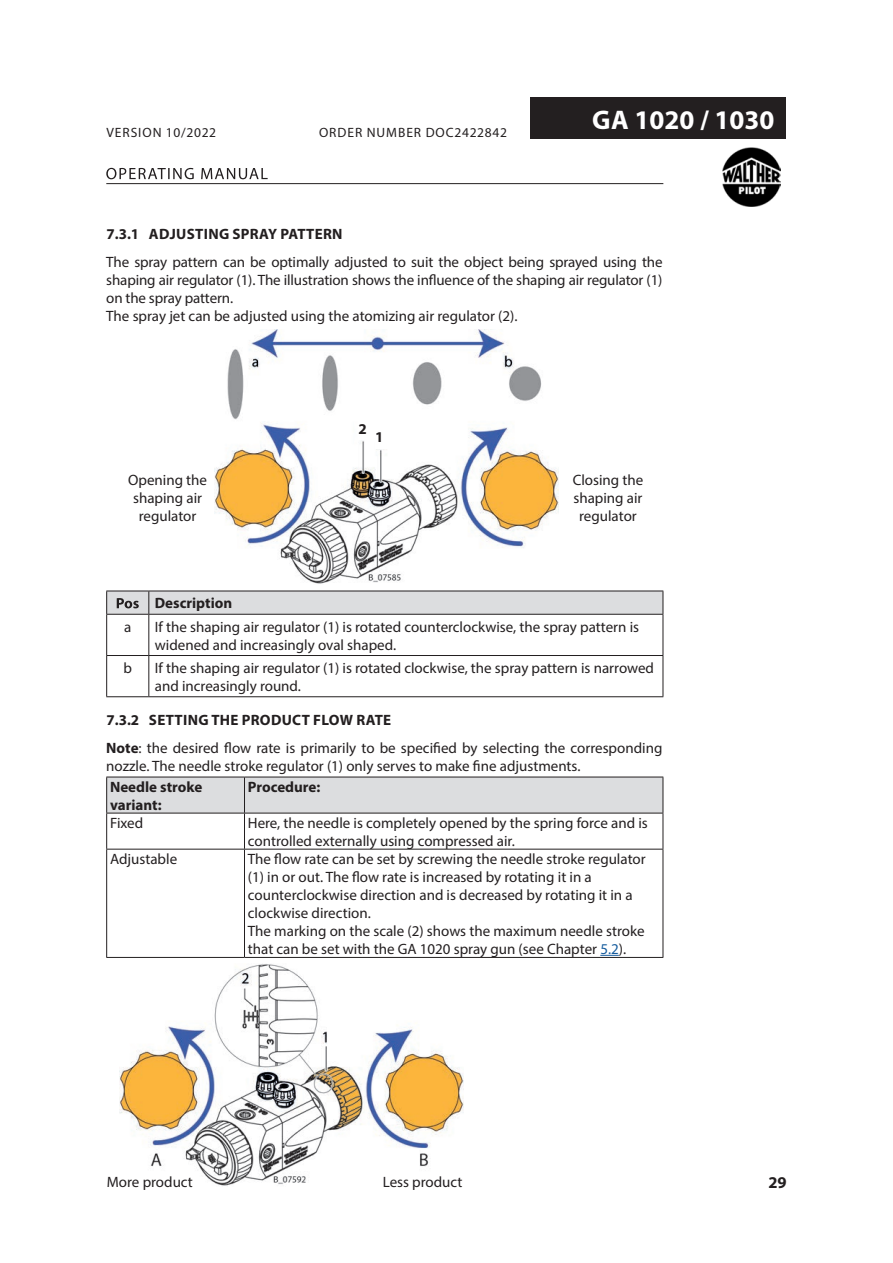
<style>
.page{position:relative;width:893px;height:1263px;background:#fff}
.page>*{position:absolute;margin:0;border:0;box-sizing:border-box;transform-origin:0 0}
.t1{font:700 27px "Myriad Pro";color:#fff}
.t2{font:700 16.5px "Myriad Pro";color:#231f20}
.Tabelle{font:15px/18px "Myriad Pro";color:#231f20}
._0Text{font:15px/18px "Myriad Pro";color:#231f20;text-align:justify}
.Tabelle-2{font:700 15px "Myriad Pro";letter-spacing:.02em;color:#231f20}
.Tabelle-3{font:700 15px/18px "Myriad Pro";color:#231f20}
._0Text_breit{font:15px "Myriad Pro";color:#231f20}
.Tabelle_zentriert{font:15px "Myriad Pro";color:#231f20}
.t3{font:13.5px "Myriad Pro";letter-spacing:.07em;color:#231f20}
.s1{font-weight:700}
.s2{color:#175d9e}
</style>
<div class="page">
<svg style="left:106px;top:168px;width:162px;height:11px"></svg>
<hr style="left:106px;top:183px;width:557px;height:1px;background:#231f20">
<div style="left:531px;top:98px;width:255px;height:41px;background:#231f20"></div>
<img style="left:722px;top:147px;width:59px;height:60px">
<img style="left:214px;top:329px;width:344px;height:255px">
<hr style="left:106px;top:614px;width:43px;height:1px;background:#231f20">
<hr style="left:106px;top:615px;width:1px;height:40px;background:#231f20">
<hr style="left:149px;top:614px;width:514px;height:1px;background:#231f20">
<hr style="left:148px;top:615px;width:1px;height:40px;background:#231f20">
<hr style="left:663px;top:615px;width:1px;height:40px;background:#231f20">
<hr style="left:106px;top:655px;width:43px;height:1px;background:#231f20">
<hr style="left:106px;top:656px;width:1px;height:40px;background:#231f20">
<hr style="left:149px;top:655px;width:514px;height:1px;background:#231f20">
<hr style="left:148px;top:656px;width:1px;height:40px;background:#231f20">
<hr style="left:663px;top:656px;width:1px;height:40px;background:#231f20">
<hr style="left:106px;top:696px;width:43px;height:1px;background:#231f20">
<hr style="left:149px;top:696px;width:514px;height:1px;background:#231f20">
<svg style="left:106px;top:591px;width:558px;height:23px;background:#d3d3d5"></svg>
<div style="left:107px;top:778px;width:556px;height:35px;background:#dcdddf"></div>
<hr style="left:106px;top:777px;width:138px;height:1px;background:#231f20">
<hr style="left:106px;top:777px;width:1px;height:36px;background:#231f20">
<hr style="left:244px;top:777px;width:419px;height:1px;background:#231f20">
<hr style="left:244px;top:777px;width:1px;height:36px;background:#231f20">
<hr style="left:663px;top:777px;width:1px;height:36px;background:#231f20">
<hr style="left:106px;top:813px;width:138px;height:1px;background:#231f20">
<hr style="left:106px;top:813px;width:1px;height:36px;background:#231f20">
<hr style="left:244px;top:813px;width:419px;height:1px;background:#231f20">
<hr style="left:244px;top:813px;width:1px;height:36px;background:#231f20">
<hr style="left:663px;top:813px;width:1px;height:36px;background:#231f20">
<hr style="left:106px;top:849px;width:138px;height:1px;background:#231f20">
<hr style="left:106px;top:849px;width:1px;height:108px;background:#231f20">
<hr style="left:244px;top:849px;width:419px;height:1px;background:#231f20">
<hr style="left:244px;top:849px;width:1px;height:108px;background:#231f20">
<hr style="left:663px;top:849px;width:1px;height:108px;background:#231f20">
<hr style="left:106px;top:957px;width:138px;height:1px;background:#231f20">
<hr style="left:244px;top:957px;width:419px;height:1px;background:#231f20">
<svg style="left:600px;top:955px;width:19px;height:1px"></svg>
<img style="left:119px;top:964px;width:344px;height:222px">
<div style="left:375px;top:427px;width:17px;height:22px;background:#fff"></div>
<div style="left:359px;top:419px;width:17px;height:21px;background:#fff"></div>
<p class="t3" style="left:106px;top:125px;width:111px">VERSION 10/2022</p>
<p class="t3" style="left:319px;top:125px;width:189px">ORDER NUMBER DOC2422842</p>
<h1 class="t1" style="left:592px;top:102px;width:184px">GA 1020 / 1030</h1>
<p class="Tabelle-2" style="left:106px;top:225px;width:238px">7.3.1 ADJUSTING SPRAY PATTERN</p>
<p class="_0Text" style="left:106px;top:253px;width:558px">The spray pattern can be optimally adjusted to suit the object being sprayed using the shaping air regulator (1). The illustration shows the influence of the shaping air regulator (1) on the spray pattern.</p>
<p class="_0Text" style="left:106px;top:307px;width:413px">The spray jet can be adjusted using the atomizing air regulator (2).</p>
<p class="Tabelle" style="left:128px;top:470px;width:80px;text-align:center">Opening the shaping air regulator</p>
<p class="Tabelle-3" style="left:155px;top:594px;width:79px">Description</p>
<p class="Tabelle-3" style="left:359px;top:419px;width:10px">2</p>
<p class="Tabelle-3" style="left:375px;top:428px;width:10px">1</p>
<p class="Tabelle" style="left:573px;top:470px;width:72px;text-align:center">Closing the shaping air regulator</p>
<p class="Tabelle_zentriert" style="left:124px;top:617px;width:9px">a</p>
<p class="Tabelle" style="left:155px;top:617px;width:486px">If the shaping air regulator (1) is rotated counterclockwise, the spray pattern is widened and increasingly oval shaped.</p>
<p class="Tabelle_zentriert" style="left:123px;top:658px;width:10px">b</p>
<p class="Tabelle" style="left:155px;top:658px;width:501px">If the shaping air regulator (1) is rotated clockwise, the spray pattern is narrowed and increasingly round.</p>
<p class="Tabelle-2" style="left:106px;top:710px;width:286px">7.3.2 SETTING THE PRODUCT FLOW RATE</p>
<p class="_0Text" style="left:106px;top:738px;width:558px"><span class="s1">Note</span>: the desired flow rate is primarily to be specified by selecting the corresponding nozzle. The needle stroke regulator (1) only serves to make fine adjustments.</p>
<p class="Tabelle-3" style="left:110px;top:777px;width:94px">Needle stroke variant:</p>
<p class="Tabelle-3" style="left:248px;top:777px;width:74px">Procedure:</p>
<p class="Tabelle" style="left:110px;top:813px;width:35px">Fixed</p>
<p class="Tabelle" style="left:248px;top:813px;width:401px">Here, the needle is completely opened by the spring force and is controlled externally using compressed air.</p>
<p class="Tabelle" style="left:110px;top:849px;width:69px">Adjustable</p>
<p class="Tabelle" style="left:248px;top:849px;width:399px">The flow rate can be set by screwing the needle stroke regulator (1) in or out. The flow rate is increased by rotating it in a counterclockwise direction and is decreased by rotating it in a clockwise direction.</p>
<p class="Tabelle" style="left:248px;top:921px;width:398px">The marking on the scale (2) shows the maximum needle stroke that can be set with the GA 1020 spray gun (see Chapter <span class="s2">5.2</span>).</p>
<p class="_0Text_breit" style="left:107px;top:1173px;width:87px">More product</p>
<p class="_0Text_breit" style="left:383px;top:1173px;width:81px">Less product</p>
<p class="t2" style="left:768px;top:1172px;width:20px">29</p>
</div>
